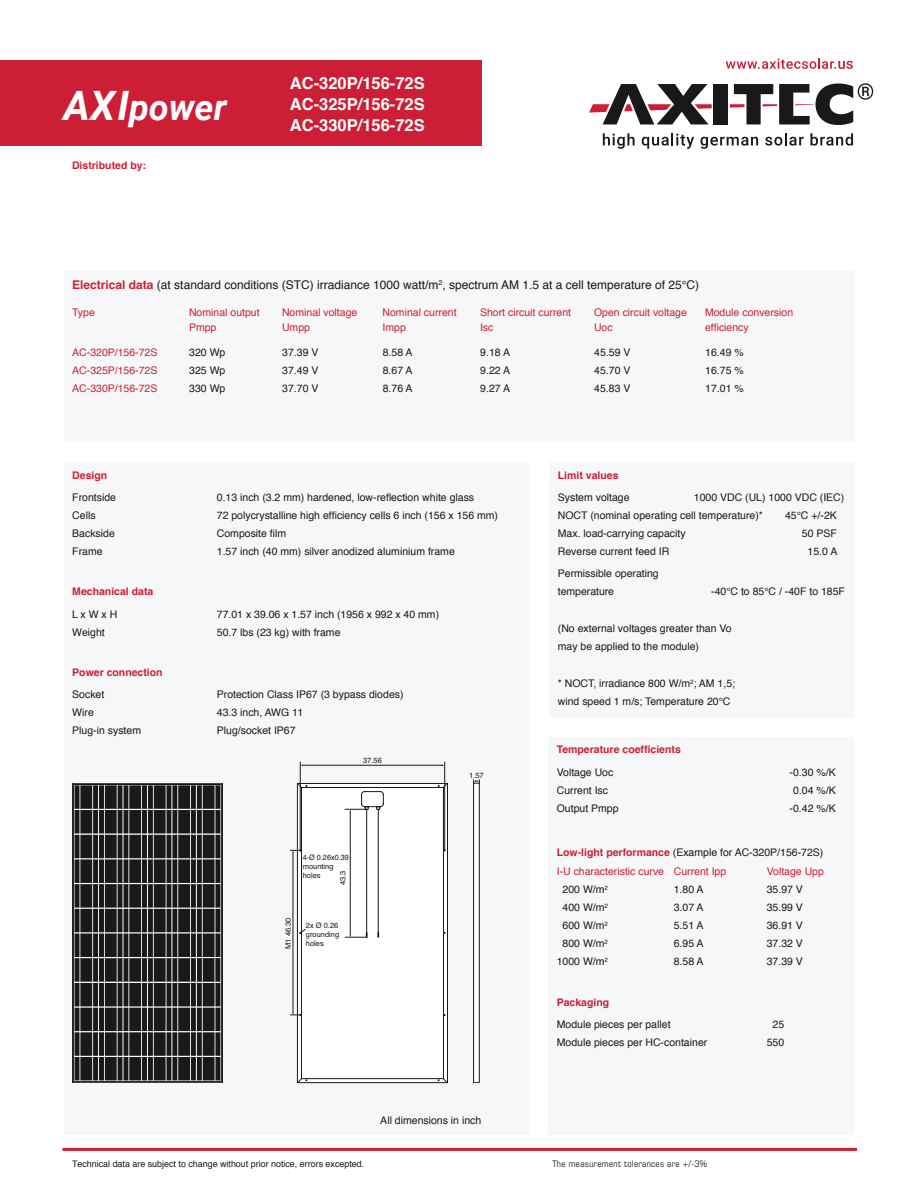
<style>
.page{position:relative;width:918px;height:1188px;background:#fff}
.page>*{position:absolute;margin:0;border:0;box-sizing:border-box;transform-origin:0 0}
.t1{font:italic 700 36px "Roboto";color:#fff}
.t2{font:700 16.5px/21px "Helvetica";color:#fff;text-align:justify}
.t3{font:12px "Helvetica";color:#1a181b}
.t4{font:10.5px/18px "Helvetica";color:#1a181b}
.t5{font:10.5px/19.2px "Helvetica";color:#cc1f36}
.t6{font:700 10.5px "Helvetica";color:#cc1f36}
.t7{font:9px "Helvetica";color:#1a181b}
.t8{font:condensed 9px "Eurostile";letter-spacing:.035em;color:#1a181b}
.t9{font:7.5px/9px "Helvetica";color:#1a181b;text-align:justify}
.s1{font-size:40.5px}
.s2{font-weight:700;color:#cc1f36}
.s3{font-weight:700}
.s4{color:#1a181b}
</style>
<div class="page">
<div style="left:0;top:60px;width:481px;height:86px;background:#cc1f36"></div>
<div style="left:64px;top:271px;width:790px;height:170px;background:#f6f7f8"></div>
<div style="left:64px;top:462px;width:466px;height:673px;background:#f6f7f8"></div>
<div style="left:548px;top:737px;width:306px;height:398px;background:#f6f7f8"></div>
<div style="left:549px;top:462px;width:305px;height:256px;background:#f6f7f8"></div>
<div style="left:73px;top:784px;width:149px;height:298px;border:1px solid #1a181b"></div>
<svg style="left:75px;top:785px;width:145px;height:295px;background:#343235"></svg>
<div style="left:474px;top:783px;width:5px;height:300px;background:#fff"></div>
<div style="left:473px;top:783px;width:6px;height:300px;border:1px solid #1a181b"></div>
<svg style="left:473px;top:780px;width:7px;height:3px"></svg>
<div style="left:297px;top:783px;width:151px;height:300px;background:#fff"></div>
<hr style="left:444px;top:762px;width:1px;height:89px;background:#1a181b">
<hr style="left:300px;top:762px;width:1px;height:88px;background:#1a181b">
<hr style="left:293px;top:853px;width:1px;height:159px;background:#1a181b">
<svg style="left:290px;top:850px;width:11px;height:3px"></svg>
<svg style="left:290px;top:1012px;width:11px;height:4px"></svg>
<svg style="left:345px;top:791px;width:39px;height:147px"></svg>
<svg style="left:300px;top:929px;width:5px;height:4px"></svg>
<hr style="left:303px;top:765px;width:139px;height:1px;background:#1a181b">
<hr style="left:63px;top:1148px;width:794px;height:3px;background:#cc1f36">
<div style="left:714px;top:84px;width:14px;height:40px;background:#1a181b"></div>
<svg style="left:589px;top:84px;width:123px;height:40px"></svg>
<svg style="left:603px;top:133px;width:32px;height:16px"></svg>
<svg style="left:642px;top:133px;width:52px;height:16px"></svg>
<svg style="left:700px;top:137px;width:58px;height:12px"></svg>
<svg style="left:765px;top:133px;width:39px;height:13px"></svg>
<svg style="left:810px;top:133px;width:43px;height:13px"></svg>
<svg style="left:726px;top:58px;width:127px;height:11px"></svg>
<svg style="left:730px;top:83px;width:143px;height:42px"></svg>
<h1 class="t1" style="left:64px;top:82px;width:165px"><span class="s1">AXI</span>power</h1>
<p class="t6" style="left:72px;top:156px;width:76px">Distributed by:</p>
<h2 class="t2" style="left:290px;top:73px;width:136px">AC-320P/156-72S AC-325P/156-72S AC-330P/156-72S</h2>
<p class="t3" style="left:72px;top:275px;width:628px"><span class="s2">Electrical data</span> (at standard conditions (STC) irradiance 1000 watt/m<sup>2</sup>, spectrum AM 1.5 at a cell temperature of 25°C)</p>
<p class="t5" style="left:72px;top:303px;width:24px">Type</p>
<p class="t5" style="left:189px;top:303px;width:72px">Nominal output</p>
<p class="t5" style="left:282px;top:303px;width:77px">Nominal voltage</p>
<p class="t5" style="left:383px;top:303px;width:76px">Nominal current</p>
<p class="t5" style="left:480px;top:303px;width:93px">Short circuit current</p>
<p class="t5" style="left:594px;top:303px;width:94px">Open circuit voltage</p>
<p class="t5" style="left:705px;top:303px;width:90px">Module conversion</p>
<p class="t5" style="left:189px;top:318px;width:29px">Pmpp</p>
<p class="t5" style="left:282px;top:318px;width:30px">Umpp</p>
<p class="t5" style="left:383px;top:318px;width:25px">Impp</p>
<p class="t5" style="left:480px;top:318px;width:15px">Isc</p>
<p class="t5" style="left:594px;top:318px;width:20px">Uoc</p>
<p class="t5" style="left:705px;top:318px;width:45px">efficiency</p>
<p class="t5" style="left:72px;top:343px;width:87px">AC-320P/156-72S</p>
<p class="t4" style="left:189px;top:344px;width:38px">320 Wp</p>
<p class="t4" style="left:282px;top:344px;width:38px">37.39 V</p>
<p class="t4" style="left:383px;top:344px;width:31px">8.58 A</p>
<p class="t4" style="left:480px;top:344px;width:31px">9.18 A</p>
<p class="t4" style="left:594px;top:344px;width:38px">45.59 V</p>
<p class="t4" style="left:705px;top:344px;width:40px">16.49 %</p>
<p class="t5" style="left:72px;top:361px;width:87px">AC-325P/156-72S</p>
<p class="t4" style="left:189px;top:362px;width:38px">325 Wp</p>
<p class="t4" style="left:282px;top:362px;width:38px">37.49 V</p>
<p class="t4" style="left:383px;top:362px;width:31px">8.67 A</p>
<p class="t4" style="left:480px;top:362px;width:31px">9.22 A</p>
<p class="t4" style="left:594px;top:362px;width:38px">45.70 V</p>
<p class="t4" style="left:705px;top:362px;width:40px">16.75 %</p>
<p class="t5" style="left:72px;top:379px;width:87px">AC-330P/156-72S</p>
<p class="t4" style="left:189px;top:380px;width:38px">330 Wp</p>
<p class="t4" style="left:282px;top:380px;width:38px">37.70 V</p>
<p class="t4" style="left:383px;top:380px;width:31px">8.76 A</p>
<p class="t4" style="left:480px;top:380px;width:31px">9.27 A</p>
<p class="t4" style="left:594px;top:380px;width:38px">45.83 V</p>
<p class="t4" style="left:705px;top:380px;width:40px">17.01 %</p>
<p class="t6" style="left:72px;top:467px;width:37px">Design</p>
<p class="t4" style="left:72px;top:489px;width:45px">Frontside</p>
<p class="t4" style="left:217px;top:489px;width:259px">0.13 inch (3.2 mm) hardened, low-reflection white glass</p>
<p class="t4" style="left:72px;top:507px;width:25px">Cells</p>
<p class="t4" style="left:217px;top:507px;width:283px">72 polycrystalline high efficiency cells 6 inch (156 x 156 mm)</p>
<p class="t4" style="left:72px;top:525px;width:44px">Backside</p>
<p class="t4" style="left:217px;top:525px;width:71px">Composite film</p>
<p class="t4" style="left:72px;top:543px;width:32px">Frame</p>
<p class="t4" style="left:217px;top:543px;width:240px">1.57 inch (40 mm) silver anodized aluminium frame</p>
<p class="t6" style="left:72px;top:583px;width:83px">Mechanical data</p>
<p class="t4" style="left:72px;top:605px;width:47px">L x W x H</p>
<p class="t4" style="left:217px;top:605px;width:224px">77.01 x 39.06 x 1.57 inch (1956 x 992 x 40 mm)</p>
<p class="t4" style="left:72px;top:623px;width:34px">Weight</p>
<p class="t4" style="left:217px;top:623px;width:125px">50.7 lbs (23 kg) with frame</p>
<p class="t6" style="left:72px;top:664px;width:92px">Power connection</p>
<p class="t4" style="left:72px;top:686px;width:34px">Socket</p>
<p class="t4" style="left:217px;top:686px;width:188px">Protection Class IP67 (3 bypass diodes)</p>
<p class="t4" style="left:72px;top:704px;width:23px">Wire</p>
<p class="t4" style="left:217px;top:704px;width:88px">43.3 inch, AWG 11</p>
<p class="t4" style="left:72px;top:722px;width:70px">Plug-in system</p>
<p class="t4" style="left:217px;top:722px;width:80px">Plug/socket IP67</p>
<p class="t9" style="left:363px;top:756px;width:20px">37.56</p>
<p class="t9" style="left:303px;top:853px;width:48px;text-align:left">4-Ø 0.26x0.39 mounting holes</p>
<p class="t9" style="left:339px;top:885px;width:16px;rotate:-90deg">43.3</p>
<p class="t9" style="left:284px;top:949px;width:33px;rotate:-90deg">M1 46.30</p>
<p class="t9" style="left:306px;top:921px;width:35px">2x Ø 0.26 grounding holes</p>
<p class="t9" style="left:469px;top:771px;width:16px">1.57</p>
<p class="t4" style="left:380px;top:1112px;width:102px">All dimensions in inch</p>
<p class="t6" style="left:558px;top:467px;width:62px">Limit values</p>
<p class="t4" style="left:558px;top:489px;width:73px">System voltage</p>
<p class="t4" style="left:558px;top:489px;width:288px;text-indent:136px">1000 VDC (UL) 1000 VDC (IEC)<br>NOCT (nominal operating cell temperature)*</p>
<p class="t4" style="left:785px;top:507px;width:53px">45°C +/-2K</p>
<p class="t4" style="left:558px;top:525px;width:129px">Max. load-carrying capacity</p>
<p class="t4" style="left:802px;top:525px;width:37px">50 PSF</p>
<p class="t4" style="left:558px;top:543px;width:113px">Reverse current feed IR</p>
<p class="t4" style="left:808px;top:543px;width:31px">15.0 A</p>
<p class="t4" style="left:558px;top:565px;width:102px">Permissible operating temperature</p>
<p class="t4" style="left:711px;top:583px;width:135px">-40°C to 85°C / -40F to 185F</p>
<p class="t4" style="left:558px;top:620px;width:175px">(No external voltages greater than Vo may be applied to the module)</p>
<p class="t4" style="left:558px;top:675px;width:179px">* NOCT, irradiance 800 W/m<sup>2</sup>; AM 1,5; wind speed 1 m/s; Temperature 20°C</p>
<p class="t6" style="left:557px;top:741px;width:126px">Temperature coefficients</p>
<p class="t4" style="left:557px;top:763px;width:58px">Voltage Uoc</p>
<p class="t4" style="left:790px;top:763px;width:48px">-0.30 %/K</p>
<p class="t4" style="left:557px;top:781px;width:53px">Current Isc</p>
<p class="t4" style="left:793px;top:781px;width:44px">0.04 %/K</p>
<p class="t4" style="left:557px;top:799px;width:63px">Output Pmpp</p>
<p class="t4" style="left:790px;top:799px;width:48px">-0.42 %/K</p>
<p class="t5" style="left:557px;top:843px;width:268px"><span class="s3">Low-light performance</span> <span class="s4">(Example for AC-320P/156-72S)<br></span>I-U characteristic curve Current Ipp</p>
<p class="t5" style="left:767px;top:862px;width:59px">Voltage Upp</p>
<p class="t4" style="left:563px;top:881px;width:47px">200 W/m<sup>2</sup></p>
<p class="t4" style="left:674px;top:881px;width:31px">1.80 A</p>
<p class="t4" style="left:767px;top:881px;width:38px">35.97 V</p>
<p class="t4" style="left:563px;top:899px;width:47px">400 W/m<sup>2</sup></p>
<p class="t4" style="left:674px;top:899px;width:31px">3.07 A</p>
<p class="t4" style="left:767px;top:899px;width:38px">35.99 V</p>
<p class="t4" style="left:563px;top:917px;width:47px">600 W/m<sup>2</sup></p>
<p class="t4" style="left:674px;top:917px;width:31px">5.51 A</p>
<p class="t4" style="left:767px;top:917px;width:38px">36.91 V</p>
<p class="t4" style="left:563px;top:935px;width:47px">800 W/m<sup>2</sup></p>
<p class="t4" style="left:674px;top:935px;width:31px">6.95 A</p>
<p class="t4" style="left:767px;top:935px;width:38px">37.32 V</p>
<p class="t4" style="left:557px;top:953px;width:53px">1000 W/m<sup>2</sup></p>
<p class="t4" style="left:674px;top:953px;width:31px">8.58 A</p>
<p class="t4" style="left:767px;top:953px;width:38px">37.39 V</p>
<p class="t6" style="left:557px;top:993px;width:54px">Packaging</p>
<p class="t4" style="left:557px;top:1016px;width:115px">Module pieces per pallet</p>
<p class="t4" style="left:773px;top:1016px;width:13px">25</p>
<p class="t4" style="left:557px;top:1034px;width:152px">Module pieces per HC-container</p>
<p class="t4" style="left:767px;top:1034px;width:19px">550</p>
<p class="t7" style="left:72px;top:1157px;width:294px">Technical data are subject to change without prior notice, errors excepted.</p>
<p class="t8" style="left:552px;top:1158px;width:156px">The measurement tolerances are +/-3%</p>
</div>
